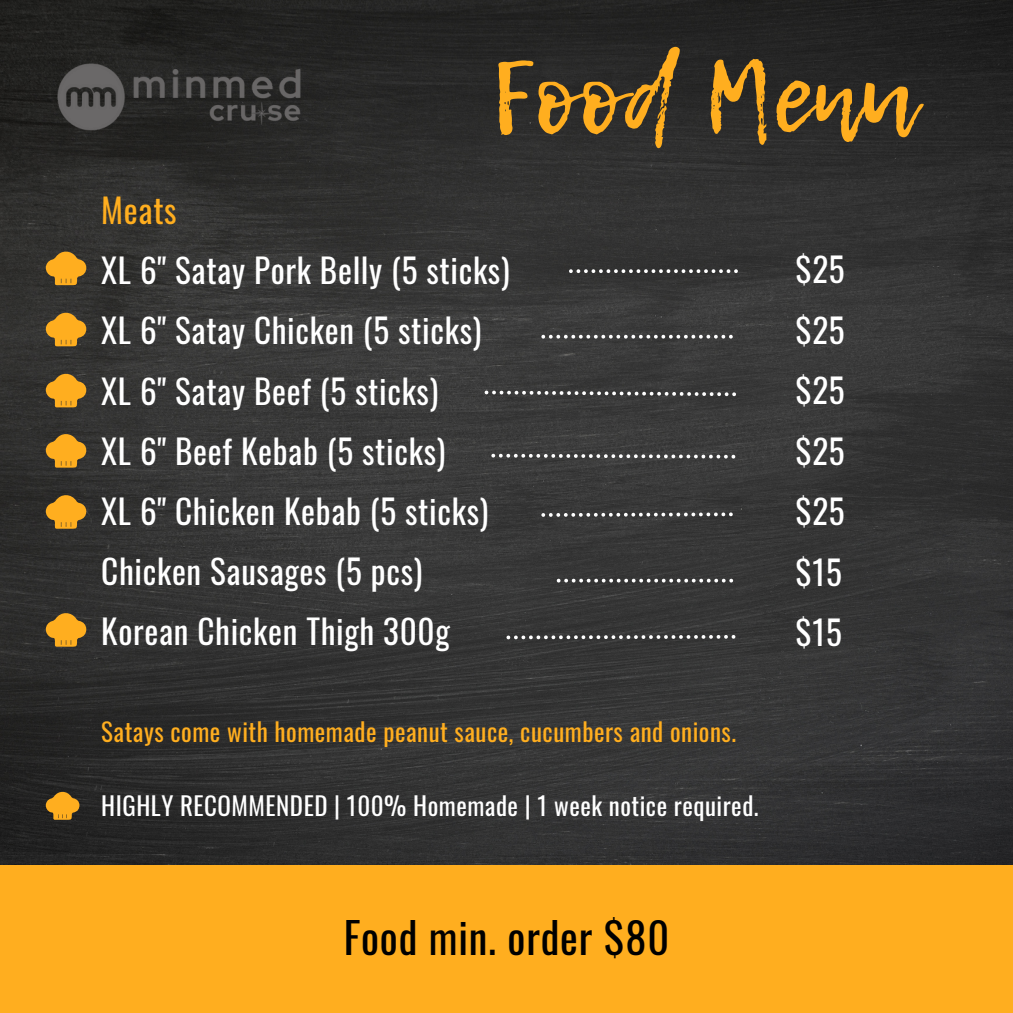
<style>
.page{position:relative;width:1013px;height:1013px;background:#fff}
.page>*{position:absolute;margin:0;border:0;box-sizing:border-box;transform-origin:0 0}
.t1{font:100px "Lemon Tuesday";color:#ffae1f}
.t2{font:42.25px "Oswald";letter-spacing:.02em;color:#000}
.t3{font:33.25px/60px "Oswald";letter-spacing:.02em;color:#fff}
.t4{font:25px "Oswald";letter-spacing:.02em;color:#ffae1f}
.t5{font:25px "Oswald";letter-spacing:.02em;color:#fff}
.s1{color:#ffae1f}
</style>
<div class="page">
<img style="left:0;top:0;width:1012px;height:865px">
<img style="left:46px;top:40px;width:266px;height:114px">
<div style="left:0;top:865px;width:1012px;height:147px;background:#ffae1f"></div>
<svg style="left:541px;top:512px;width:191px;height:5px"></svg>
<svg style="left:491px;top:454px;width:244px;height:4px"></svg>
<svg style="left:484px;top:390px;width:252px;height:6px"></svg>
<svg style="left:541px;top:335px;width:191px;height:3px"></svg>
<svg style="left:569px;top:269px;width:169px;height:4px"></svg>
<svg style="left:46px;top:790px;width:33px;height:29px"></svg>
<svg style="left:46px;top:249px;width:40px;height:36px"></svg>
<svg style="left:46px;top:311px;width:40px;height:35px"></svg>
<svg style="left:46px;top:372px;width:40px;height:35px"></svg>
<svg style="left:46px;top:432px;width:40px;height:35px"></svg>
<svg style="left:46px;top:493px;width:40px;height:36px"></svg>
<svg style="left:506px;top:635px;width:229px;height:4px"></svg>
<svg style="left:556px;top:578px;width:177px;height:4px"></svg>
<svg style="left:46px;top:611px;width:40px;height:35px"></svg>
<p class="t1" style="left:491px;top:22px;width:425px">Food Menu</p>
<h1 class="t3" style="left:101px;top:179px;width:410px"><span class="s1">Meats<br></span>XL 6" Satay Pork Belly (5 sticks)<br>XL 6" Satay Chicken (5 sticks)<br>XL 6" Satay Beef (5 sticks)<br>XL 6" Beef Kebab (5 sticks)<br>XL 6" Chicken Kebab (5 sticks)<br>Chicken Sausages (5 pcs)<br>Korean Chicken Thigh 300g</h1>
<p class="t4" style="left:101px;top:711px;width:636px">Satays come with homemade peanut sauce, cucumbers and onions.</p>
<p class="t5" style="left:101px;top:786px;width:658px">HIGHLY RECOMMENDED | 100% Homemade | 1 week notice required.</p>
<p class="t2" style="left:344px;top:904px;width:327px">Food min. order $80</p>
<p class="t3" style="left:795px;top:238px;width:51px;line-height:60.5px;text-align:justify">$25 $25 $25 $25 $25 $15 $15</p>
</div>
